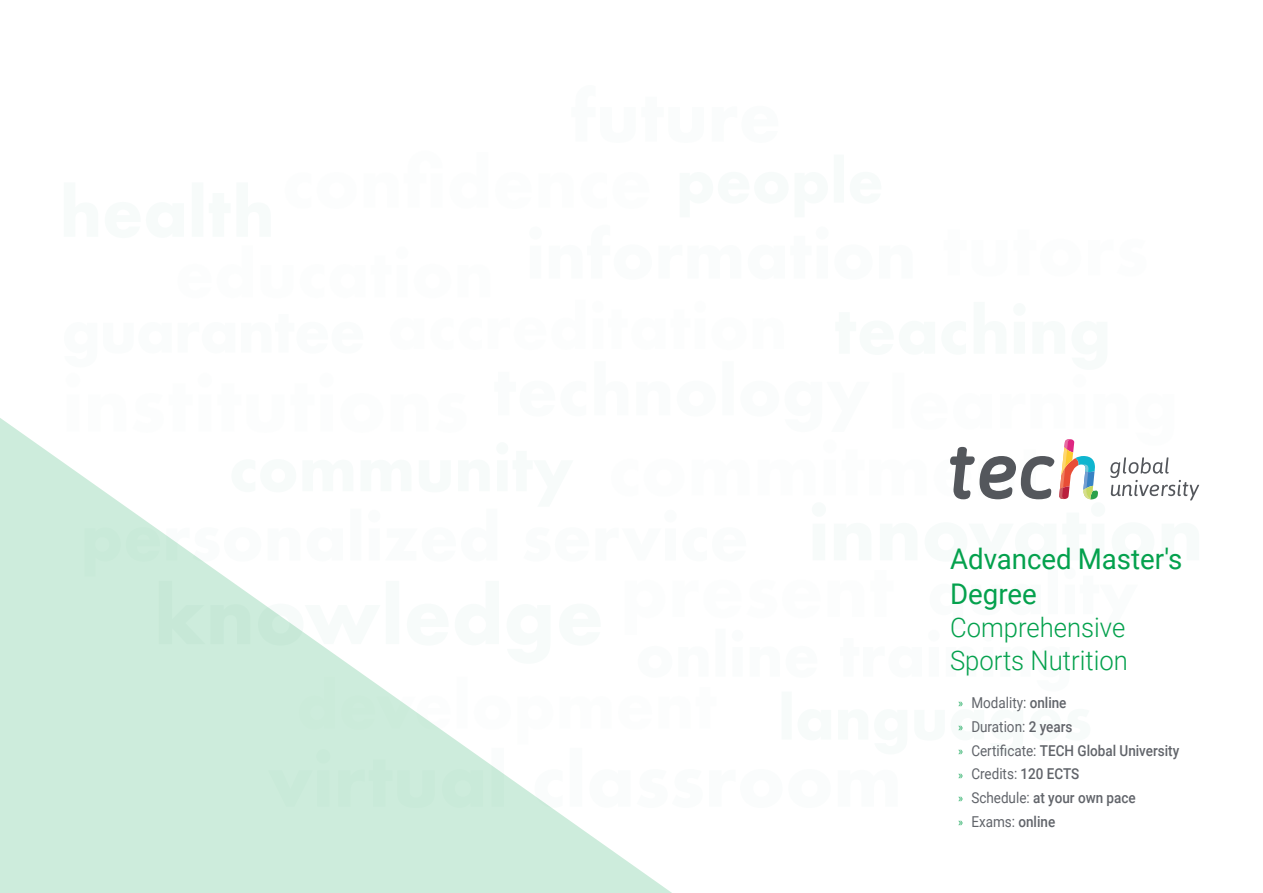
<style>
.page{position:relative;width:1263px;height:893px;background:#fff}
.page>*{position:absolute;margin:0;border:0;box-sizing:border-box;transform-origin:0 0}
.t1{font:28.5px/34.2px "Roboto";color:#04a14d}
.t2{font:300 27px/33px "Roboto";color:#04a14d;scale:.95 1}
.t3{font:500 15px/23.7px "Roboto";color:#61646a;scale:.9 1}
.s1{font-family:"Myriad Pro";font-weight:400;font-size:12px;color:#04a14d}
.s2{font-weight:400}
</style>
<div class="page">
<svg style="left:0;top:418px;width:672px;height:475px;background:#d0edde"></svg>
<svg style="left:64px;top:418px;width:1135px;height:390px"></svg>
<h1 class="t1" style="left:950px;top:541px;width:234px">Advanced Master's<br>Degree</h1>
<h2 class="t2" style="left:950px;top:610px;width:189px">Comprehensive<br>Sports Nutrition</h2>
<p class="t3" style="left:958px;top:690px;width:247px"><span class="s1">»</span> <span class="s2">Modality:</span> online<br><span class="s1">»</span> <span class="s2">Duration:</span> 2 years<br><span class="s1">»</span> <span class="s2">Certificate:</span> TECH Global University <span class="s1">»</span> <span class="s2">Credits:</span> 120 ECTS<br><span class="s1">»</span> <span class="s2">Schedule:</span> at your own pace<br><span class="s1">»</span> <span class="s2">Exams:</span> online</p>
</div>
